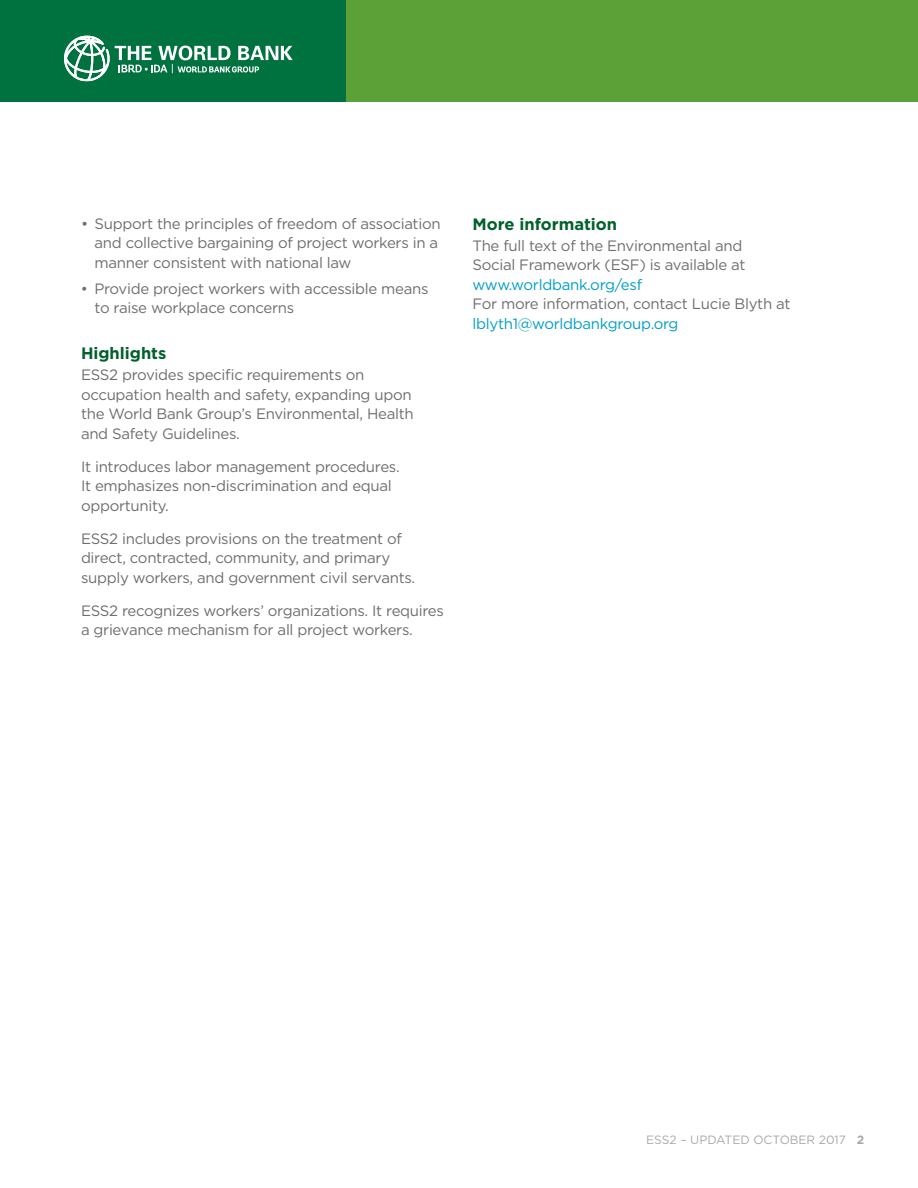
<style>
.page{position:relative;width:918px;height:1188px;background:#fff}
.page>*{position:absolute;margin:0;border:0;box-sizing:border-box;transform-origin:0 0}
.t1{font:700 16.5px "Gotham";color:#00602b}
.t2{font:15px/19.5px "Gotham";letter-spacing:-.02em;color:#6d6e71}
.t3{font:15px "Gotham";letter-spacing:-.02em;color:#009ec8}
.t4{font:12px "Gotham";color:#a7a9ac}
.s1{font-weight:700}
</style>
<div class="page">
<div style="left:0;top:0;width:918px;height:102px;background:#00723f"></div>
<div style="left:347px;top:0;width:571px;height:102px;background:#5ca038"></div>
<svg style="left:64px;top:36px;width:229px;height:45px"></svg>
<p class="t2" style="left:94px;top:213px;width:348px;text-indent:-13px">• Support the principles of freedom of association and collective bargaining of project workers in a manner consistent with national law</p>
<p class="t2" style="left:94px;top:278px;width:336px;text-indent:-14px">• Provide project workers with accessible means to raise workplace concerns</p>
<p class="t1" style="left:81px;top:343px;width:87px">Highlights</p>
<p class="t2" style="left:81px;top:365px;width:334px">ESS2 provides specific requirements on occupation health and safety, expanding upon the World Bank Group’s Environmental, Health and Safety Guidelines.</p>
<p class="t2" style="left:81px;top:456px;width:320px">It introduces labor management procedures.<br>It emphasizes non-discrimination and equal opportunity.</p>
<p class="t2" style="left:81px;top:528px;width:336px">ESS2 includes provisions on the treatment of direct, contracted, community, and primary supply workers, and government civil servants.</p>
<p class="t2" style="left:81px;top:600px;width:365px">ESS2 recognizes workers’ organizations. It requires a grievance mechanism for all project workers.</p>
<p class="t1" style="left:472px;top:213px;width:146px">More information</p>
<p class="t2" style="left:472px;top:235px;width:275px">The full text of the Environmental and<br>Social Framework (ESF) is available at</p>
<p class="t3" style="left:472px;top:275px;width:171px">www.worldbank.org/esf</p>
<p class="t2" style="left:472px;top:294px;width:320px">For more information, contact Lucie Blyth at</p>
<p class="t3" style="left:472px;top:314px;width:208px">lblyth1@worldbankgroup.org</p>
<p class="t4" style="left:646px;top:1132px;width:220px">ESS2 – UPDATED OCTOBER 2017 <span class="s1">2</span></p>
</div>
